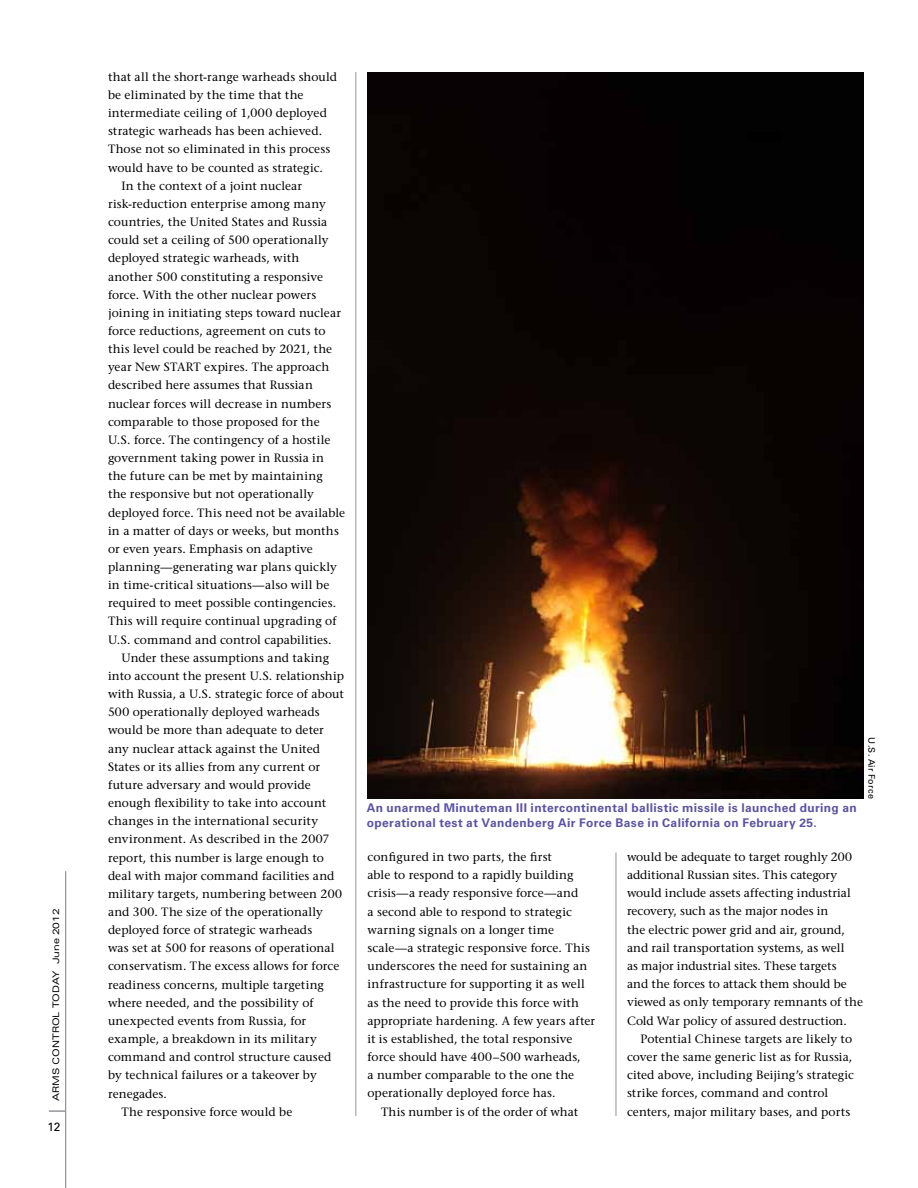
<style>
.page{position:relative;width:918px;height:1188px;background:#fff}
.page>*{position:absolute;margin:0;border:0;box-sizing:border-box;transform-origin:0 0}
.t1{font:500 12px/18.1px "Stone Serif Std";letter-spacing:.01em;color:#000}
.t2{font:700 12px/15px "Univers LT Std";letter-spacing:.03em;color:#5c549e}
.t3{font:12px "Univers LT Std";color:#000}
.t4{font:expanded 9px "Univers LT Std";color:#000}
.t5{font:9px "Univers LT Std";letter-spacing:.035em;color:#000}
</style>
<div class="page">
<svg style="left:49px;top:1111px;width:16px;height:1px"></svg>
<hr style="left:65px;top:871px;width:1px;height:317px;background:#939598">
<hr style="left:356px;top:72px;width:1px;height:1044px;background:#939598">
<hr style="left:616px;top:852px;width:1px;height:264px;background:#939598">
<img style="left:368px;top:72px;width:496px;height:727px">
<p class="t4" style="left:51px;top:1101px;width:194px;rotate:-90deg">ARMS CONTROL TODAY June 2012</p>
<p class="t3" style="left:47px;top:1119px;width:15px">12</p>
<p class="t1" style="left:108px;top:68px;width:231px">that all the short-range warheads should</p>
<p class="t1" style="left:108px;top:86px;width:197px">be eliminated by the time that the</p>
<p class="t1" style="left:108px;top:104px;width:220px">intermediate ceiling of 1,000 deployed</p>
<p class="t1" style="left:108px;top:122px;width:216px">strategic warheads has been achieved.</p>
<p class="t1" style="left:108px;top:140px;width:224px">Those not so eliminated in this process</p>
<p class="t1" style="left:108px;top:158px;width:217px">would have to be counted as strategic.</p>
<p class="t1" style="left:122px;top:177px;width:182px">In the context of a joint nuclear</p>
<p class="t1" style="left:108px;top:195px;width:219px">risk-reduction enterprise among many</p>
<p class="t1" style="left:108px;top:213px;width:221px">countries, the United States and Russia</p>
<p class="t1" style="left:108px;top:231px;width:222px">could set a ceiling of 500 operationally</p>
<p class="t1" style="left:108px;top:249px;width:193px">deployed strategic warheads, with</p>
<p class="t1" style="left:108px;top:267px;width:217px">another 500 constituting a responsive</p>
<p class="t1" style="left:108px;top:285px;width:210px">force. With the other nuclear powers</p>
<p class="t1" style="left:108px;top:304px;width:235px">joining in initiating steps toward nuclear</p>
<p class="t1" style="left:108px;top:322px;width:219px">force reductions, agreement on cuts to</p>
<p class="t1" style="left:108px;top:340px;width:226px">this level could be reached by 2021, the</p>
<p class="t1" style="left:108px;top:358px;width:223px">year New START expires. The approach</p>
<p class="t1" style="left:108px;top:376px;width:206px">described here assumes that Russian</p>
<p class="t1" style="left:108px;top:394px;width:225px">nuclear forces will decrease in numbers</p>
<p class="t1" style="left:108px;top:413px;width:213px">comparable to those proposed for the</p>
<p class="t1" style="left:108px;top:431px;width:224px">U.S. force. The contingency of a hostile</p>
<p class="t1" style="left:108px;top:449px;width:218px">government taking power in Russia in</p>
<p class="t1" style="left:108px;top:467px;width:216px">the future can be met by maintaining</p>
<p class="t1" style="left:108px;top:485px;width:207px">the responsive but not operationally</p>
<p class="t1" style="left:108px;top:503px;width:238px">deployed force. This need not be available</p>
<p class="t1" style="left:108px;top:521px;width:232px">in a matter of days or weeks, but months</p>
<p class="t1" style="left:108px;top:540px;width:206px">or even years. Emphasis on adaptive</p>
<p class="t1" style="left:108px;top:558px;width:230px">planning—generating war plans quickly</p>
<p class="t1" style="left:108px;top:576px;width:223px">in time-critical situations—also will be</p>
<p class="t1" style="left:108px;top:594px;width:230px">required to meet possible contingencies.</p>
<p class="t1" style="left:108px;top:612px;width:230px">This will require continual upgrading of</p>
<p class="t1" style="left:108px;top:630px;width:225px">U.S. command and control capabilities.</p>
<p class="t1" style="left:122px;top:649px;width:209px">Under these assumptions and taking</p>
<p class="t1" style="left:108px;top:667px;width:238px">into account the present U.S. relationship</p>
<p class="t1" style="left:108px;top:685px;width:237px">with Russia, a U.S. strategic force of about</p>
<p class="t1" style="left:108px;top:703px;width:213px">500 operationally deployed warheads</p>
<p class="t1" style="left:108px;top:721px;width:217px">would be more than adequate to deter</p>
<p class="t1" style="left:108px;top:739px;width:214px">any nuclear attack against the United</p>
<p class="t1" style="left:108px;top:758px;width:214px">States or its allies from any current or</p>
<p class="t1" style="left:108px;top:776px;width:204px">future adversary and would provide</p>
<p class="t1" style="left:108px;top:794px;width:220px">enough flexibility to take into account</p>
<p class="t1" style="left:108px;top:812px;width:212px">changes in the international security</p>
<p class="t1" style="left:108px;top:830px;width:223px">environment. As described in the 2007</p>
<p class="t1" style="left:108px;top:848px;width:218px">report, this number is large enough to</p>
<p class="t1" style="left:108px;top:866px;width:228px">deal with major command facilities and</p>
<p class="t1" style="left:108px;top:885px;width:236px">military targets, numbering between 200</p>
<p class="t1" style="left:108px;top:903px;width:216px">and 300. The size of the operationally</p>
<p class="t1" style="left:108px;top:921px;width:206px">deployed force of strategic warheads</p>
<p class="t1" style="left:108px;top:939px;width:228px">was set at 500 for reasons of operational</p>
<p class="t1" style="left:108px;top:957px;width:233px">conservatism. The excess allows for force</p>
<p class="t1" style="left:108px;top:975px;width:218px">readiness concerns, multiple targeting</p>
<p class="t1" style="left:108px;top:994px;width:207px">where needed, and the possibility of</p>
<p class="t1" style="left:108px;top:1012px;width:200px">unexpected events from Russia, for</p>
<p class="t1" style="left:108px;top:1030px;width:210px">example, a breakdown in its military</p>
<p class="t1" style="left:108px;top:1048px;width:225px">command and control structure caused</p>
<p class="t1" style="left:108px;top:1066px;width:210px">by technical failures or a takeover by</p>
<p class="t1" style="left:108px;top:1084px;width:61px">renegades.</p>
<p class="t1" style="left:122px;top:1102px;width:172px">The responsive force would be</p>
<p class="t2" style="left:367px;top:801px;width:492px">An unarmed Minuteman III intercontinental ballistic missile is launched during an operational test at Vandenberg Air Force Base in California on February 25.</p>
<p class="t5" style="left:877px;top:737px;width:63px;rotate:90deg">U.S. Air Force</p>
<p class="t1" style="left:368px;top:848px;width:229px">configured in two parts, the first<br>able to respond to a rapidly building crisis—a ready responsive force—and<br>a second able to respond to strategic warning signals on a longer time scale—a strategic responsive force. This underscores the need for sustaining an infrastructure for supporting it as well as the need to provide this force with appropriate hardening. A few years after it is established, the total responsive force should have 400–500 warheads,<br>a number comparable to the one the operationally deployed force has.</p>
<p class="t1" style="left:381px;top:1102px;width:199px">This number is of the order of what</p>
<p class="t1" style="left:627px;top:848px;width:237px">would be adequate to target roughly 200 additional Russian sites. This category would include assets affecting industrial recovery, such as the major nodes in<br>the electric power grid and air, ground, and rail transportation systems, as well<br>as major industrial sites. These targets<br>and the forces to attack them should be viewed as only temporary remnants of the Cold War policy of assured destruction.</p>
<p class="t1" style="left:627px;top:1030px;width:229px;text-indent:14px">Potential Chinese targets are likely to cover the same generic list as for Russia, cited above, including Beijing’s strategic strike forces, command and control centers, major military bases, and ports</p>
</div>
